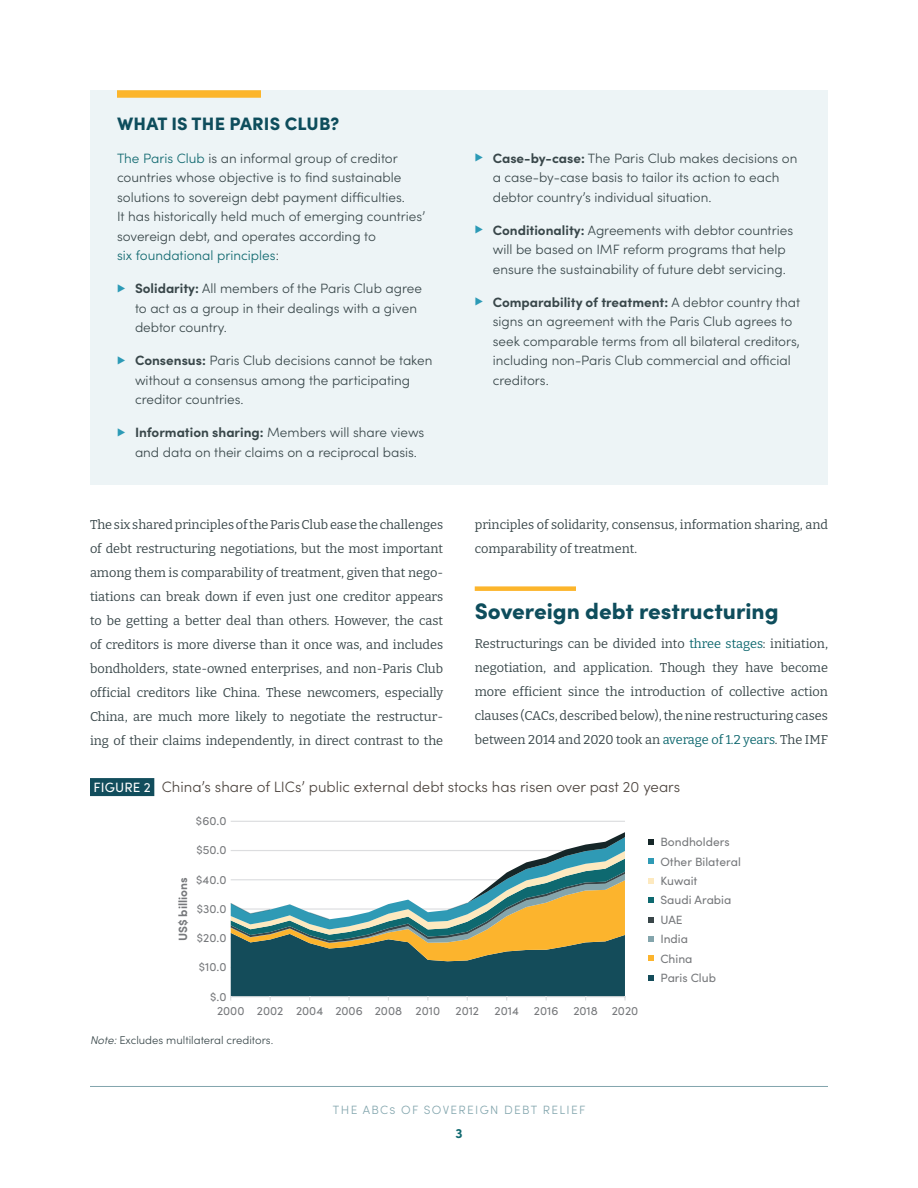
<style>
.page{position:relative;width:918px;height:1188px;background:#fff}
.page>*{position:absolute;margin:0;border:0;box-sizing:border-box;transform-origin:0 0}
._00_SUBHEAD_A{font:900 22.5px "Sofia Pro";color:#0e4d5c}
._01_BOX_TITLE{font:900 18px "Sofia Pro";letter-spacing:.01em;color:#0e4d5c}
._02_FIGURE_TITLE{font:300 15px "Sofia Pro";color:#4d453f}
._01_BOX_TEXT{font:300 13.5px/19.5px "Sofia Pro";color:#39474a}
.t1{font:700 13.5px "Sofia Pro";color:#0f686f}
._00_TEXT{font:12.75px/24px "Bitter";color:#39474a;text-align:justify}
.t2{font:12px/19.4px "Sofia Pro";color:#76787b}
.t3{font:300 12px "Sofia Pro";letter-spacing:.11em;color:#82a5ad}
.t4{font:700 12px "Sofia Pro";color:#76787b}
._01_SOURCE_FOR_FIGUR{font:300 11.25px "Sofia Pro";color:#39474a}
.s1{color:#0f686f}
.s2{color:#2c9ab6}
.s3{font-weight:700}
.s4{font-weight:400;font-size:13.5px;color:#fff}
.s5{font-style:italic}
</style>
<div class="page">
<hr style="left:90px;top:1086px;width:738px;height:1px;background:#82a5ad">
<div style="left:475px;top:586px;width:101px;height:5px;background:#fcb52b"></div>
<div style="left:90px;top:90px;width:738px;height:394px;background:#edf4f6"></div>
<div style="left:117px;top:90px;width:144px;height:8px;background:#fcb52b"></div>
<hr style="left:231px;top:821px;width:394px;height:1px;background:#dcdddf">
<svg style="left:230px;top:832px;width:396px;height:168px"></svg>
<svg style="left:648px;top:839px;width:6px;height:6px"></svg>
<svg style="left:648px;top:858px;width:6px;height:6px"></svg>
<svg style="left:648px;top:878px;width:6px;height:6px"></svg>
<svg style="left:648px;top:897px;width:6px;height:6px"></svg>
<svg style="left:648px;top:917px;width:6px;height:6px"></svg>
<svg style="left:648px;top:936px;width:6px;height:6px"></svg>
<svg style="left:648px;top:955px;width:6px;height:6px"></svg>
<svg style="left:648px;top:975px;width:6px;height:6px"></svg>
<div style="left:90px;top:778px;width:64px;height:18px;background:#114d5c"></div>
<p class="_01_BOX_TITLE" style="left:117px;top:110px;width:224px">WHAT IS THE PARIS CLUB?</p>
<p class="_01_BOX_TEXT" style="left:117px;top:148px;width:310px"><span class="s1">The Paris Club</span> is an informal group of creditor countries whose objective is to find sustainable solutions to sovereign debt payment difficulties.<br>It has historically held much of emerging countries’ sovereign debt, and operates according to<br><span class="s1">six foundational principles</span>:</p>
<p class="_01_BOX_TEXT" style="left:135px;top:278px;width:289px;text-indent:-18px"><span class="s2">▶</span> <span class="s3">Solidarity:</span> All members of the Paris Club agree to act as a group in their dealings with a given debtor country.</p>
<p class="_01_BOX_TEXT" style="left:135px;top:350px;width:299px;text-indent:-18px"><span class="s2">▶</span> <span class="s3">Consensus:</span> Paris Club decisions cannot be taken without a consensus among the participating creditor countries.</p>
<p class="_01_BOX_TEXT" style="left:135px;top:422px;width:291px;text-indent:-18px"><span class="s2">▶</span> <span class="s3">Information sharing:</span> Members will share views and data on their claims on a reciprocal basis.</p>
<p class="_01_BOX_TEXT" style="left:493px;top:148px;width:306px;text-indent:-18px"><span class="s2">▶</span> <span class="s3">Case-by-case:</span> The Paris Club makes decisions on a case-by-case basis to tailor its action to each debtor country’s individual situation.</p>
<p class="_01_BOX_TEXT" style="left:493px;top:220px;width:302px;text-indent:-18px"><span class="s2">▶</span> <span class="s3">Conditionality:</span> Agreements with debtor countries will be based on IMF reform programs that help ensure the sustainability of future debt servicing.</p>
<p class="_01_BOX_TEXT" style="left:493px;top:292px;width:309px;text-indent:-18px"><span class="s2">▶</span> <span class="s3">Comparability of treatment:</span> A debtor country that signs an agreement with the Paris Club agrees to seek comparable terms from all bilateral creditors, including non-Paris Club commercial and official creditors.</p>
<p class="_00_TEXT" style="left:90px;top:513px;width:355px">The six shared principles of the Paris Club ease the challenges of debt restructuring negotiations, but the most important among them is comparability of treatment, given that nego&shy;tiations can break down if even just one creditor appears to be getting a better deal than others. However, the cast of creditors is more diverse than it once was, and includes bondholders, state-owned enterprises, and non-Paris Club official creditors like China. These newcomers, especially China, are much more likely to negotiate the restructur&shy;ing of their claims independently, in direct contrast to the</p>
<p class="_00_TEXT" style="left:475px;top:513px;width:355px">principles of solidarity, consensus, information sharing, and comparability of treatment.</p>
<p class="_00_SUBHEAD_A" style="left:475px;top:594px;width:305px">Sovereign debt restructuring</p>
<p class="_00_TEXT" style="left:475px;top:631px;width:355px">Restructurings can be divided into <span class="s1">three stages</span>: initiation, negotiation, and application. Though they have become more efficient since the introduction of collective action clauses (CACs, described below), the nine restructuring cases between 2014 and 2020 took an <span class="s1">average of 1.2 years</span>. The IMF</p>
<p class="_02_FIGURE_TITLE" style="left:93px;top:776px;width:588px"><span class="s4">FIGURE 2</span> China’s share of LICs’ public external debt stocks has risen over past 20 years</p>
<p class="t2" style="left:196px;top:811px;width:32px">$60.0</p>
<p class="t4" style="left:174px;top:941px;width:66px;rotate:-90deg">US$ billions</p>
<p class="t2" style="left:196px;top:840px;width:32px">$50.0</p>
<p class="t2" style="left:196px;top:869px;width:32px">$40.0</p>
<p class="t2" style="left:197px;top:898px;width:31px">$30.0</p>
<p class="t2" style="left:197px;top:928px;width:31px">$20.0</p>
<p class="t2" style="left:199px;top:957px;width:29px">$10.0</p>
<p class="t2" style="left:210px;top:986px;width:18px">$.0</p>
<p class="t2" style="left:217px;top:1000px;width:225px">2000 2002 2004 2006 2008 2010</p>
<p class="t2" style="left:455px;top:1000px;width:25px">2012</p>
<p class="t2" style="left:495px;top:1000px;width:26px">2014</p>
<p class="t2" style="left:534px;top:1000px;width:106px">2016 2018 2020</p>
<p class="_01_SOURCE_FOR_FIGUR" style="left:90px;top:1032px;width:185px"><span class="s5">Note:</span> Excludes multilateral creditors.</p>
<p class="t2" style="left:660px;top:832px;width:82px">Bondholders<br>Other Bilateral<br>Kuwait<br>Saudi Arabia<br>UAE<br>India<br>China<br>Paris Club</p>
<p class="t3" style="left:333px;top:1101px;width:254px">THE ABCs OF SOVEREIGN DEBT RELIEF</p>
<p class="t1" style="left:455px;top:1123px;width:9px">3</p>
</div>
